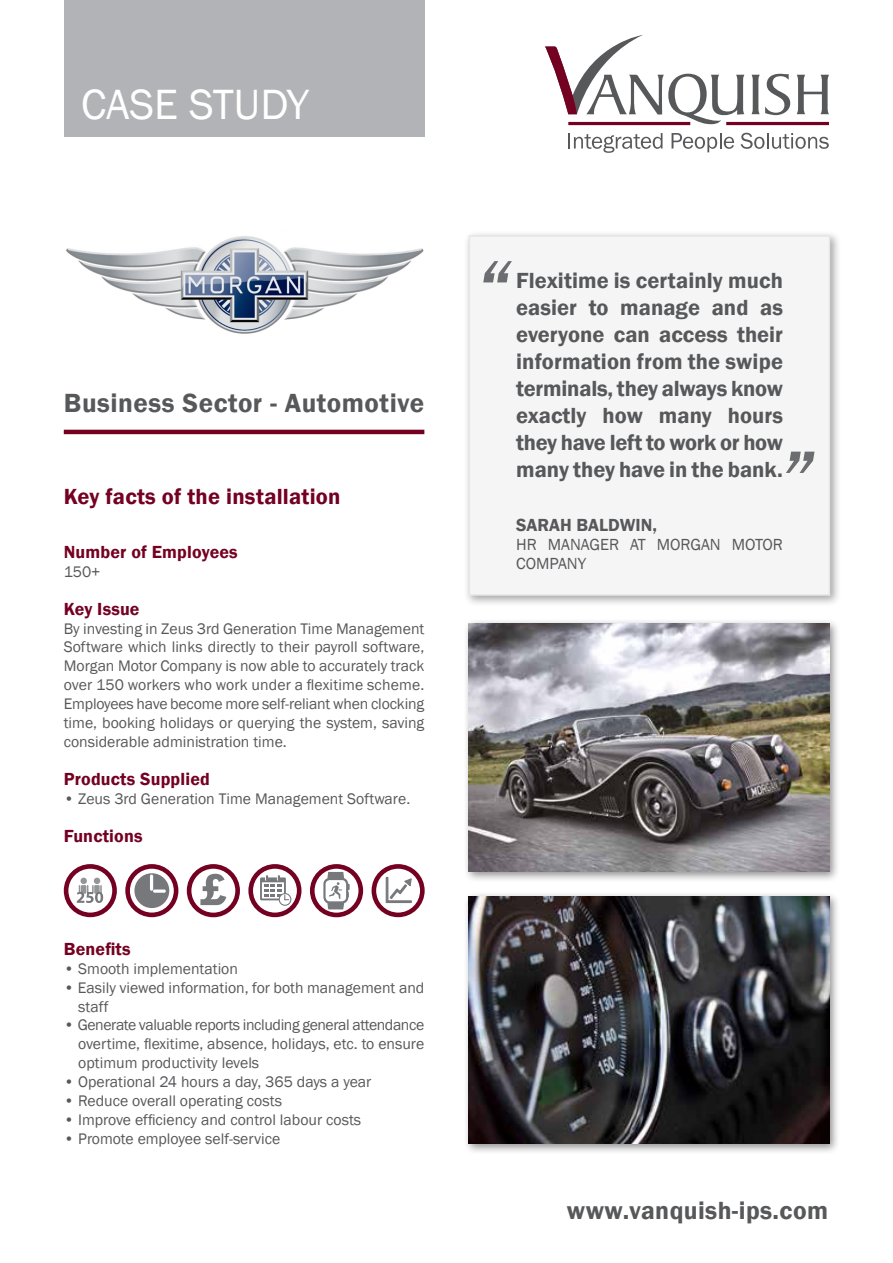
<style>
.page{position:relative;width:893px;height:1263px;background:#fff}
.page>*{position:absolute;margin:0;border:0;box-sizing:border-box;transform-origin:0 0}
.t1{font:43.5px "Franklin Gothic";color:#fff}
.t2{font:600 27px "Franklin Gothic";letter-spacing:.02em;color:#57585a}
.t3{font:600 25.5px "Franklin Gothic";letter-spacing:.015em;color:#57585a}
.t4{font:600 22.5px/27px "Franklin Gothic";color:#57585a;text-align:justify}
.t5{font:600 22.5px "Franklin Gothic";letter-spacing:.01em;color:#740022}
.t6{font:600 18px "Franklin Gothic";letter-spacing:.01em;color:#740022}
.t7{font:600 18px "Franklin Gothic";color:#57585a}
.t8{font:16.5px/18.8px "Franklin Gothic";color:#57585a}
.t9{font:15.75px/18.9px "Franklin Gothic";color:#57585a;text-align:justify}
.t10{font:15.75px "Franklin Gothic";letter-spacing:-.025em;color:#57585a}
</style>
<div class="page">
<svg style="left:751px;top:74px;width:39px;height:41px"></svg>
<svg style="left:797px;top:75px;width:32px;height:39px"></svg>
<hr style="left:568px;top:122px;width:122px;height:3px;background:#740022">
<hr style="left:726px;top:122px;width:103px;height:3px;background:#740022">
<svg style="left:545px;top:35px;width:199px;height:89px"></svg>
<svg style="left:568px;top:133px;width:94px;height:20px"></svg>
<svg style="left:672px;top:133px;width:62px;height:19px"></svg>
<svg style="left:741px;top:133px;width:88px;height:16px"></svg>
<div style="left:64px;top:0;width:360px;height:136px;background:#b2b3b7"></div>
<img style="left:66px;top:236px;width:358px;height:98px">
<svg style="left:467px;top:234px;width:371px;height:370px"></svg>
<div style="left:469px;top:235px;width:361px;height:361px;background:#f5f5f6;border:2px solid #c2c3c6"></div>
<hr style="left:64px;top:430px;width:360px;height:4px;background:#740022">
<svg style="left:786px;top:452px;width:28px;height:21px"></svg>
<svg style="left:483px;top:261px;width:29px;height:21px"></svg>
<div style="left:125px;top:864px;width:53px;height:53px;border:5px solid #740022;border-radius:50%"></div>
<div style="left:134px;top:873px;width:35px;height:35px;background:#76787b;border-radius:50%"></div>
<svg style="left:153px;top:889px;width:13px;height:4px"></svg>
<hr style="left:150px;top:874px;width:3px;height:17px;background:#fff;border-radius:2px">
<div style="left:372px;top:864px;width:53px;height:53px;border:5px solid #740022;border-radius:50%"></div>
<svg style="left:385px;top:876px;width:27px;height:28px"></svg>
<div style="left:64px;top:864px;width:53px;height:53px;border:5px solid #740022;border-radius:50%"></div>
<svg style="left:77px;top:878px;width:26px;height:25px"></svg>
<div style="left:248px;top:864px;width:53px;height:53px;border:5px solid #740022;border-radius:50%"></div>
<div style="left:279px;top:893px;width:12px;height:13px;border:1px solid #76787b;border-radius:50%"></div>
<svg style="left:260px;top:875px;width:29px;height:25px"></svg>
<div style="left:310px;top:864px;width:53px;height:53px;border:5px solid #740022;border-radius:50%"></div>
<svg style="left:323px;top:872px;width:27px;height:37px"></svg>
<div style="left:463px;top:618px;width:377px;height:264px;background:#231f20;opacity:.5"></div>
<img style="left:469px;top:623px;width:360px;height:248px">
<div style="left:463px;top:891px;width:377px;height:264px;background:#231f20;opacity:.5"></div>
<img style="left:469px;top:896px;width:360px;height:248px">
<div style="left:187px;top:864px;width:53px;height:53px;border:5px solid #740022;border-radius:50%"></div>
<svg style="left:200px;top:874px;width:26px;height:31px"></svg>
<p class="t1" style="left:81px;top:78px;width:230px">CASE STUDY</p>
<p class="t2" style="left:64px;top:386px;width:362px">Business Sector - Automotive</p>
<p class="t5" style="left:64px;top:482px;width:278px">Key facts of the installation</p>
<p class="t6" style="left:64px;top:541px;width:176px">Number of Employees</p>
<p class="t9" style="left:64px;top:562px;width:38px">150+</p>
<p class="t6" style="left:64px;top:597px;width:77px">Key Issue</p>
<p class="t9" style="left:64px;top:619px;width:362px">By investing in Zeus 3rd Generation Time Management Software which links directly to their payroll software, Morgan Motor Company is now able to accurately track over 150 workers who work under a flexitime scheme.</p>
<p class="t9" style="left:64px;top:695px;width:362px">Employees have become more self-reliant when clocking time, booking holidays or querying the system, saving considerable administration time.</p>
<p class="t6" style="left:64px;top:768px;width:148px">Products Supplied</p>
<p class="t9" style="left:64px;top:789px;width:348px">• Zeus 3rd Generation Time Management Software.</p>
<p class="t6" style="left:64px;top:824px;width:80px">Functions</p>
<p class="t6" style="left:64px;top:938px;width:68px">Benefits</p>
<p class="t9" style="left:64px;top:959px;width:176px">• Smooth implementation</p>
<p class="t9" style="left:64px;top:978px;width:362px">• Easily viewed information, for both management and</p>
<p class="t9" style="left:78px;top:997px;width:32px">staff</p>
<p class="t10" style="left:64px;top:1015px;width:362px">• Generate valuable reports including general attendance</p>
<p class="t9" style="left:78px;top:1035px;width:348px">overtime, flexitime, absence, holidays, etc. to ensure</p>
<p class="t9" style="left:78px;top:1054px;width:182px">optimum productivity levels</p>
<p class="t9" style="left:64px;top:1073px;width:309px">• Operational 24 hours a day, 365 days a year</p>
<p class="t9" style="left:64px;top:1092px;width:220px">• Reduce overall operating costs</p>
<p class="t9" style="left:64px;top:1111px;width:299px">• Improve efficiency and control labour costs</p>
<p class="t9" style="left:64px;top:1129px;width:218px">• Promote employee self-service</p>
<p class="t4" style="left:516px;top:267px;width:268px">Flexitime is certainly much</p>
<p class="t4" style="left:516px;top:294px;width:268px">easier to manage and as everyone can access their information from the swipe</p>
<p class="t4" style="left:516px;top:375px;width:268px">terminals, they always know</p>
<p class="t4" style="left:516px;top:402px;width:268px">exactly how many hours they have left to work or how</p>
<p class="t4" style="left:516px;top:456px;width:268px">many they have in the bank.</p>
<p class="t7" style="left:516px;top:514px;width:142px">SARAH BALDWIN,</p>
<p class="t8" style="left:516px;top:535px;width:268px">HR MANAGER AT MORGAN MOTOR<br>COMPANY</p>
<p class="t3" style="left:567px;top:1195px;width:263px">www.vanquish-ips.com</p>
</div>
